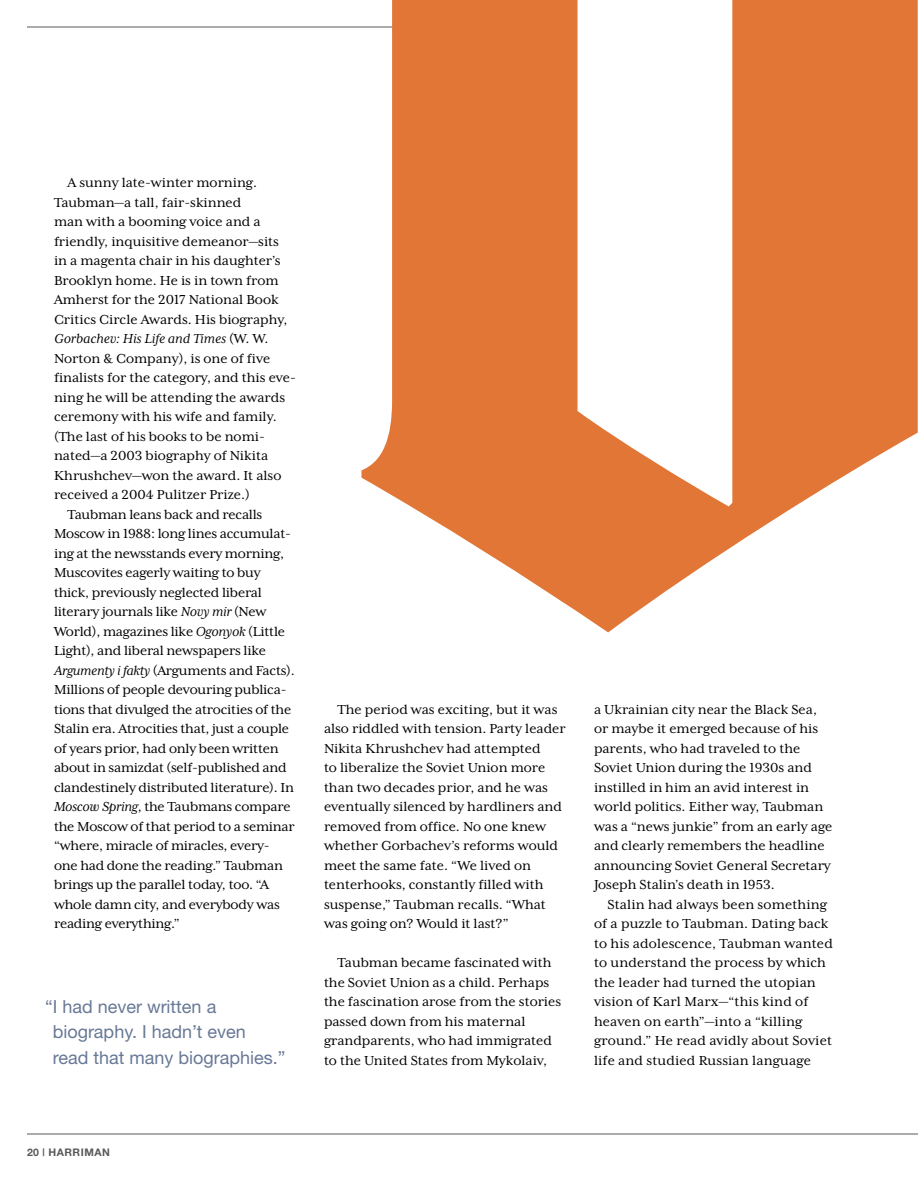
<style>
.page{position:relative;width:918px;height:1188px;background:#fff}
.page>*{position:absolute;margin:0;border:0;box-sizing:border-box;transform-origin:0 0}
.t1{font:18px/25.5px "Helvetica Neue";color:#687896}
.t2{font:15px/19.5px "Mrs Eaves XL Serif OT";color:#000}
.t3{font:italic 15px "Mrs Eaves XL Serif OT";color:#000}
.t4{font:700 10.5px "Helvetica Neue";letter-spacing:.05em;color:#58595b}
.s1{font-style:normal}
.s2{font-style:italic}
</style>
<div class="page">
<hr style="left:27px;top:27px;width:432px;height:1px;background:#58595b">
<svg style="left:361px;top:0;width:557px;height:632px;fill:#e17636"></svg>
<hr style="left:27px;top:1134px;width:891px;height:1px;background:#58595b">
<p class="t2" style="left:68px;top:173px;width:191px">A sunny late-winter morning.</p>
<p class="t2" style="left:54px;top:193px;width:189px">Taubman—a tall, fair-skinned</p>
<p class="t2" style="left:54px;top:212px;width:208px">man with a booming voice and a</p>
<p class="t2" style="left:54px;top:232px;width:227px">friendly, inquisitive demeanor—sits</p>
<p class="t2" style="left:54px;top:251px;width:228px">in a magenta chair in his daughter’s</p>
<p class="t2" style="left:54px;top:271px;width:226px">Brooklyn home. He is in town from</p>
<p class="t2" style="left:54px;top:290px;width:226px">Amherst for the 2017 National Book</p>
<p class="t2" style="left:54px;top:310px;width:235px">Critics Circle Awards. His biography,</p>
<p class="t3" style="left:54px;top:331px;width:216px">Gorbachev: His Life and Times <span class="s1">(W. W.</span></p>
<p class="t2" style="left:54px;top:349px;width:218px">Norton &amp; Company), is one of five</p>
<p class="t2" style="left:54px;top:368px;width:244px">finalists for the category, and this eve-</p>
<p class="t2" style="left:54px;top:388px;width:233px">ning he will be attending the awards</p>
<p class="t2" style="left:54px;top:407px;width:224px">ceremony with his wife and family.</p>
<p class="t2" style="left:54px;top:427px;width:212px">(The last of his books to be nomi-</p>
<p class="t2" style="left:54px;top:446px;width:216px">nated—a 2003 biography of Nikita</p>
<p class="t2" style="left:54px;top:466px;width:229px">Khrushchev—won the award. It also</p>
<p class="t2" style="left:54px;top:485px;width:197px">received a 2004 Pulitzer Prize.)</p>
<p class="t2" style="left:68px;top:505px;width:196px">Taubman leans back and recalls</p>
<p class="t2" style="left:54px;top:524px;width:239px">Moscow in 1988: long lines accumulat-</p>
<p class="t2" style="left:54px;top:544px;width:232px">ing at the newsstands every morning,</p>
<p class="t2" style="left:54px;top:563px;width:208px">Muscovites eagerly waiting to buy</p>
<p class="t2" style="left:54px;top:583px;width:209px">thick, previously neglected liberal</p>
<p class="t2" style="left:54px;top:602px;width:214px">literary journals like <span class="s2">Novy mir</span> (New</p>
<p class="t2" style="left:54px;top:622px;width:233px">World), magazines like <span class="s2">Ogonyok</span> (Little</p>
<p class="t2" style="left:54px;top:641px;width:213px">Light), and liberal newspapers like</p>
<p class="t2" style="left:54px;top:661px;width:242px"><span class="s2">Argumenty i fakty</span> (Arguments and Facts).</p>
<p class="t2" style="left:54px;top:680px;width:234px">Millions of people devouring publica-</p>
<p class="t2" style="left:54px;top:700px;width:239px">tions that divulged the atrocities of the</p>
<p class="t2" style="left:54px;top:719px;width:237px">Stalin era. Atrocities that, just a couple</p>
<p class="t2" style="left:54px;top:739px;width:226px">of years prior, had only been written</p>
<p class="t2" style="left:54px;top:758px;width:234px">about in samizdat (self-published and</p>
<p class="t2" style="left:54px;top:778px;width:241px">clandestinely distributed literature). In</p>
<p class="t2" style="left:54px;top:797px;width:238px"><span class="s2">Moscow Spring</span>, the Taubmans compare</p>
<p class="t2" style="left:54px;top:817px;width:242px">the Moscow of that period to a seminar</p>
<p class="t2" style="left:54px;top:836px;width:217px">“where, miracle of miracles, every-</p>
<p class="t2" style="left:54px;top:856px;width:231px">one had done the reading.” Taubman</p>
<p class="t2" style="left:54px;top:875px;width:216px">brings up the parallel today, too. “A</p>
<p class="t2" style="left:54px;top:895px;width:227px">whole damn city, and everybody was</p>
<p class="t2" style="left:54px;top:914px;width:127px">reading everything.”</p>
<p class="t1" style="left:53px;top:993px;width:234px;text-indent:-8px">“I had never written a biography. I hadn’t even read that many biographies.”</p>
<p class="t2" style="left:324px;top:700px;width:243px;text-indent:14px">The period was exciting, but it was also riddled with tension. Party leader Nikita Khrushchev had attempted<br>to liberalize the Soviet Union more than two decades prior, and he was eventually silenced by hardliners and removed from office. No one knew whether Gorbachev’s reforms would meet the same fate. “We lived on tenterhooks, constantly filled with suspense,” Taubman recalls. “What was going on? Would it last?”</p>
<p class="t2" style="left:324px;top:953px;width:239px;text-indent:14px">Taubman became fascinated with the Soviet Union as a child. Perhaps the fascination arose from the stories passed down from his maternal grandparents, who had immigrated to the United States from Mykolaiv,</p>
<p class="t2" style="left:594px;top:700px;width:240px">a Ukrainian city near the Black Sea, or maybe it emerged because of his parents, who had traveled to the Soviet Union during the 1930s and instilled in him an avid interest in world politics. Either way, Taubman was a “news junkie” from an early age and clearly remembers the headline announcing Soviet General Secretary Joseph Stalin’s death in 1953.</p>
<p class="t2" style="left:594px;top:895px;width:240px;text-indent:14px">Stalin had always been something of a puzzle to Taubman. Dating back to his adolescence, Taubman wanted to understand the process by which the leader had turned the utopian vision of Karl Marx—“this kind of heaven on earth”—into a “killing ground.” He read avidly about Soviet life and studied Russian language</p>
<p class="t4" style="left:27px;top:1145px;width:84px">20 | HARRIMAN</p>
</div>
